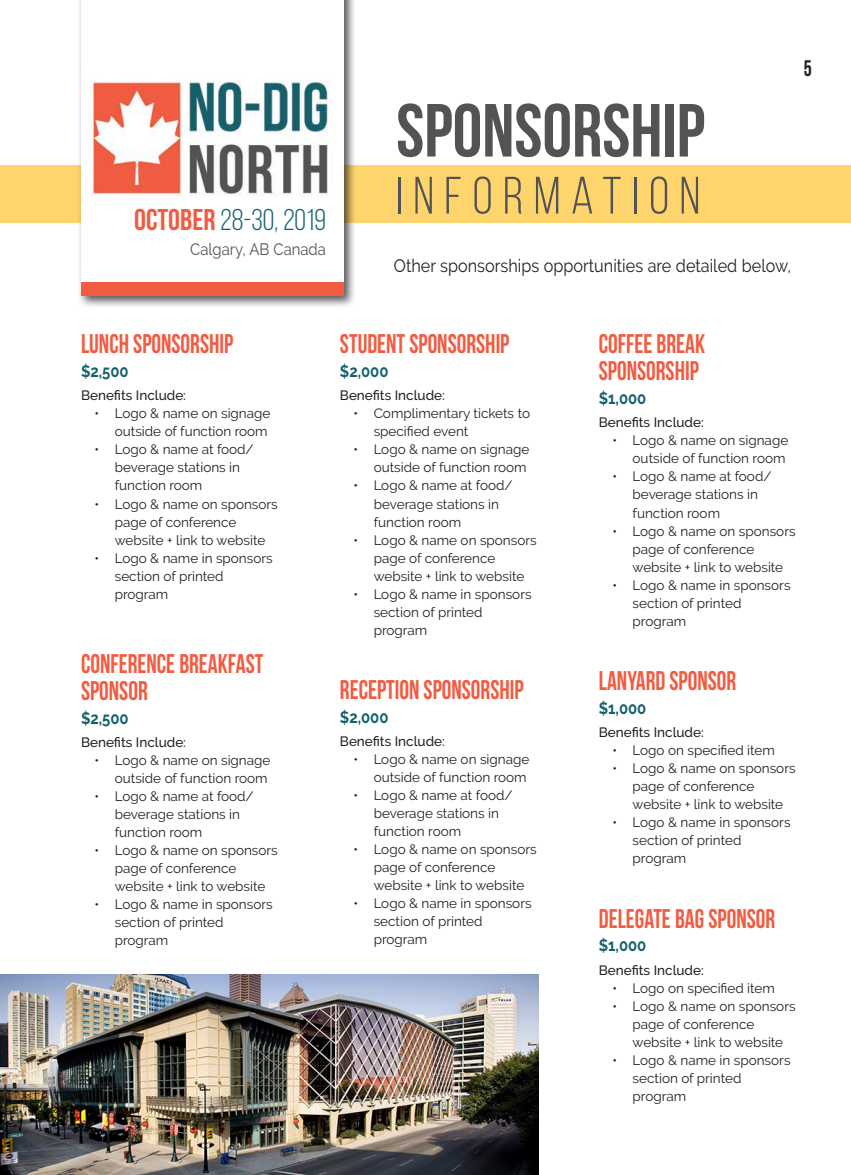
<style>
.page{position:relative;width:851px;height:1175px;background:#fff}
.page>*{position:absolute;margin:0;border:0;box-sizing:border-box;transform-origin:0 0}
.t1{font:75px "Bebas Neue";color:#535353}
.t2{font:52.5px "Bebas Neue";letter-spacing:.2em;color:#535353}
.t3{font:30px "Bebas Neue";color:#14616b}
.t4{font:27px/27px "Bebas Neue";color:#f15c42;scale:.9 1}
.t5{font:22.5px "Bebas Neue";color:#231f20;scale:.9 1}
.t6{font:18px "Raleway";color:#231f20;scale:.9 1}
.t7{font:700 16.5px "Raleway";color:#14616b;scale:.9 1}
.t8{font:16.5px "Raleway";color:#535353;scale:.9 1}
.t9{font:13.5px/18px "Raleway";color:#231f20}
.t10{font:500 13.5px "Raleway";color:#231f20}
.s1{color:#f15c42}
</style>
<div class="page">
<div style="left:0;top:165px;width:850px;height:58px;background:#fed46d"></div>
<div style="left:78px;top:0;width:278px;height:309px;background:#231f20;opacity:.75"></div>
<div style="left:81px;top:0;width:262px;height:295px;background:#f15c42"></div>
<div style="left:81px;top:0;width:262px;height:282px;background:#fff"></div>
<img style="left:91px;top:80px;width:237px;height:116px">
<img style="left:0;top:974px;width:538px;height:200px">
<p class="t3" style="left:134px;top:204px;width:193px"><span class="s1">OCTOBER</span> 28-30, 2019</p>
<p class="t8" style="left:190px;top:239px;width:152px">Calgary, AB Canada</p>
<p class="t1" style="left:396px;top:89px;width:310px">SPONSORSHIP</p>
<p class="t2" style="left:396px;top:167px;width:305px">INFORMATION</p>
<p class="t5" style="left:803px;top:55px;width:10px">5</p>
<p class="t6" style="left:394px;top:255px;width:443px">Other sponsorships opportunities are detailed below,</p>
<p class="t4" style="left:81px;top:330px;width:171px">LUNCH SPONSORSHIP</p>
<p class="t7" style="left:81px;top:361px;width:54px">$2,500</p>
<p class="t10" style="left:81px;top:388px;width:106px">Benefits Include:</p>
<p class="t9" style="left:94px;top:404px;width:177px;text-align:right">• Logo &amp; name on signage outside of function room</p>
<p class="t9" style="left:115px;top:440px;width:140px;text-indent:-20px">• Logo &amp; name at food/ beverage stations in function room</p>
<p class="t9" style="left:115px;top:494px;width:164px;text-indent:-20px">• Logo &amp; name on sponsors page of conference website + link to website</p>
<p class="t9" style="left:115px;top:548px;width:159px;text-indent:-20px">• Logo &amp; name in sponsors section of printed program</p>
<p class="t4" style="left:81px;top:650px;width:204px">CONFERENCE BREAKFAST<br>SPONSOR</p>
<p class="t7" style="left:81px;top:708px;width:54px">$2,500</p>
<p class="t10" style="left:81px;top:735px;width:106px">Benefits Include:</p>
<p class="t9" style="left:94px;top:751px;width:177px;text-align:right">• Logo &amp; name on signage outside of function room</p>
<p class="t9" style="left:115px;top:787px;width:140px;text-indent:-20px">• Logo &amp; name at food/ beverage stations in function room</p>
<p class="t9" style="left:115px;top:841px;width:164px;text-indent:-20px">• Logo &amp; name on sponsors page of conference website + link to website</p>
<p class="t9" style="left:115px;top:895px;width:159px;text-indent:-20px">• Logo &amp; name in sponsors section of printed program</p>
<p class="t4" style="left:340px;top:330px;width:190px">STUDENT SPONSORSHIP</p>
<p class="t7" style="left:340px;top:361px;width:55px">$2,000</p>
<p class="t10" style="left:340px;top:388px;width:106px">Benefits Include:</p>
<p class="t9" style="left:374px;top:404px;width:158px;text-indent:-20px">• Complimentary tickets to specified event</p>
<p class="t9" style="left:353px;top:440px;width:177px;text-align:right">• Logo &amp; name on signage outside of function room</p>
<p class="t9" style="left:374px;top:476px;width:140px;text-indent:-20px">• Logo &amp; name at food/ beverage stations in function room</p>
<p class="t9" style="left:374px;top:530px;width:164px;text-indent:-20px">• Logo &amp; name on sponsors page of conference website + link to website</p>
<p class="t9" style="left:374px;top:584px;width:159px;text-indent:-20px">• Logo &amp; name in sponsors section of printed program</p>
<p class="t4" style="left:340px;top:675px;width:205px">RECEPTION SPONSORSHIP</p>
<p class="t7" style="left:340px;top:707px;width:55px">$2,000</p>
<p class="t10" style="left:340px;top:733px;width:106px">Benefits Include:</p>
<p class="t9" style="left:353px;top:750px;width:177px;text-align:right">• Logo &amp; name on signage outside of function room</p>
<p class="t9" style="left:374px;top:786px;width:140px;text-indent:-20px">• Logo &amp; name at food/ beverage stations in function room</p>
<p class="t9" style="left:374px;top:840px;width:164px;text-indent:-20px">• Logo &amp; name on sponsors page of conference website + link to website</p>
<p class="t9" style="left:374px;top:894px;width:159px;text-indent:-20px">• Logo &amp; name in sponsors section of printed program</p>
<p class="t4" style="left:598px;top:330px;width:120px">COFFEE BREAK<br>SPONSORSHIP</p>
<p class="t7" style="left:598px;top:388px;width:54px">$1,000</p>
<p class="t10" style="left:598px;top:415px;width:106px">Benefits Include:</p>
<p class="t9" style="left:612px;top:431px;width:177px;text-align:right">• Logo &amp; name on signage outside of function room</p>
<p class="t9" style="left:632px;top:467px;width:140px;text-indent:-20px">• Logo &amp; name at food/ beverage stations in function room</p>
<p class="t9" style="left:632px;top:521px;width:164px;text-indent:-20px">• Logo &amp; name on sponsors page of conference website + link to website</p>
<p class="t9" style="left:632px;top:575px;width:159px;text-indent:-20px">• Logo &amp; name in sponsors section of printed program</p>
<p class="t4" style="left:598px;top:666px;width:154px">LANYARD SPONSOR</p>
<p class="t7" style="left:598px;top:698px;width:54px">$1,000</p>
<p class="t10" style="left:598px;top:724px;width:106px">Benefits Include:</p>
<p class="t9" style="left:612px;top:741px;width:164px">• Logo on specified item</p>
<p class="t9" style="left:632px;top:759px;width:164px;text-indent:-20px">• Logo &amp; name on sponsors page of conference website + link to website</p>
<p class="t9" style="left:632px;top:813px;width:159px;text-indent:-20px">• Logo &amp; name in sponsors section of printed program</p>
<p class="t4" style="left:598px;top:904px;width:197px">DELEGATE BAG SPONSOR</p>
<p class="t7" style="left:598px;top:936px;width:54px">$1,000</p>
<p class="t10" style="left:598px;top:962px;width:106px">Benefits Include:</p>
<p class="t9" style="left:612px;top:979px;width:164px">• Logo on specified item</p>
<p class="t9" style="left:632px;top:997px;width:164px;text-indent:-20px">• Logo &amp; name on sponsors page of conference website + link to website</p>
<p class="t9" style="left:632px;top:1051px;width:159px;text-indent:-20px">• Logo &amp; name in sponsors section of printed program</p>
</div>
